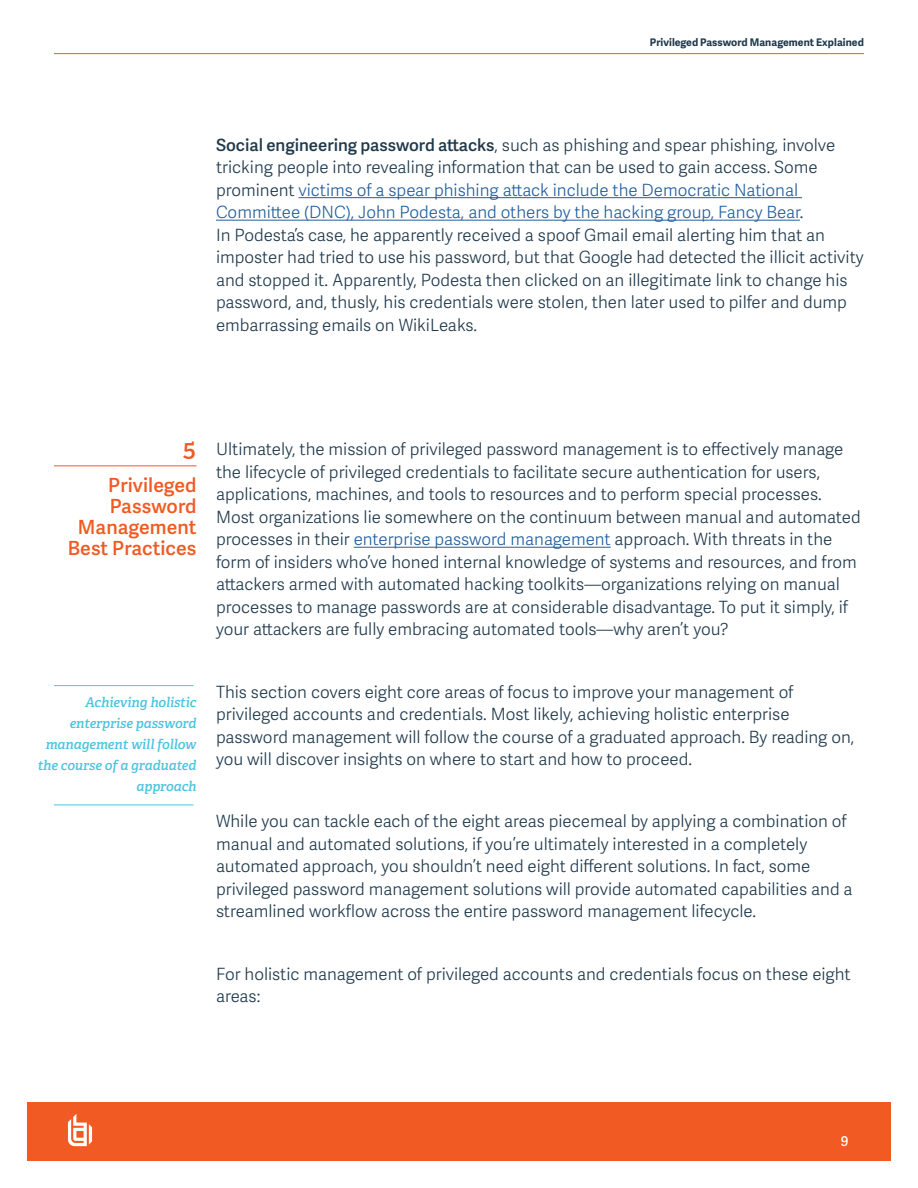
<style>
.page{position:relative;width:918px;height:1188px;background:#fff}
.page>*{position:absolute;margin:0;border:0;box-sizing:border-box;transform-origin:0 0}
.t1{font:600 24.3px "Adelle";color:#f15a22}
.t2{font:600 19.5px/21px "Adelle Sans";letter-spacing:.005em;color:#f15a22;text-align:right}
.t3{font:300 16.8px/22.5px "Adelle Sans";color:#1e384b}
.t4{font:italic 600 13.5px/21px "Adelle";letter-spacing:-.005em;color:#4cc3e0;text-align:right}
.t5{font:600 13.5px "Adelle Sans";color:#fff}
.t6{font:700 10.5px "Adelle Sans";letter-spacing:.005em;color:#1e384b}
.s1{font-weight:600}
.s2{color:#215e9e}
</style>
<div class="page">
<hr style="left:54px;top:465px;width:142px;height:1px;background:#f15a22">
<hr style="left:299px;top:197px;width:503px;height:1px;background:#215e9e">
<hr style="left:216px;top:220px;width:584px;height:1px;background:#215e9e">
<hr style="left:354px;top:547px;width:257px;height:1px;background:#215e9e">
<hr style="left:54px;top:53px;width:810px;height:1px;background:#f15a22">
<div style="left:27px;top:1102px;width:864px;height:59px;background:#f15a22"></div>
<svg style="left:68px;top:1114px;width:24px;height:32px"></svg>
<hr style="left:54px;top:685px;width:139px;height:1px;background:#4cc3e0">
<hr style="left:54px;top:805px;width:139px;height:1px;background:#4cc3e0">
<p class="t6" style="left:650px;top:34px;width:216px">Privileged Password Management Explained</p>
<p class="t3" style="left:216px;top:133px;width:649px"><span class="s1">Social engineering password attacks</span>, such as phishing and spear phishing, involve tricking people into revealing information that can be used to gain access. Some prominent <span class="s2">victims of a spear phishing attack include the Democratic National Committee (DNC), John Podesta, and others by the hacking group, Fancy Bear</span>.<br>In Podesta’s case, he apparently received a spoof Gmail email alerting him that an imposter had tried to use his password, but that Google had detected the illicit activity and stopped it. Apparently, Podesta then clicked on an illegitimate link to change his password, and, thusly, his credentials were stolen, then later used to pilfer and dump embarrassing emails on WikiLeaks.</p>
<h1 class="t1" style="left:183px;top:433px;width:15px">5</h1>
<p class="t2" style="left:68px;top:473px;width:130px">Privileged<br>Password<br>Management<br>Best Practices</p>
<p class="t4" style="left:38px;top:692px;width:160px">Achieving holistic enterprise password management will follow the course of a graduated approach</p>
<p class="t3" style="left:216px;top:438px;width:646px">Ultimately, the mission of privileged password management is to effectively manage the lifecycle of privileged credentials to facilitate secure authentication for users, applications, machines, and tools to resources and to perform special processes.<br>Most organizations lie somewhere on the continuum between manual and automated processes in their <span class="s2">enterprise password management</span> approach. With threats in the form of insiders who’ve honed internal knowledge of systems and resources, and from attackers armed with automated hacking toolkits—organizations relying on manual processes to manage passwords are at considerable disadvantage. To put it simply, if your attackers are fully embracing automated tools—why aren’t you?</p>
<p class="t3" style="left:216px;top:680px;width:640px">This section covers eight core areas of focus to improve your management of privileged accounts and credentials. Most likely, achieving holistic enterprise password management will follow the course of a graduated approach. By reading on, you will discover insights on where to start and how to proceed.</p>
<p class="t3" style="left:216px;top:810px;width:638px">While you can tackle each of the eight areas piecemeal by applying a combination of manual and automated solutions, if you’re ultimately interested in a completely automated approach, you shouldn’t need eight different solutions. In fact, some privileged password management solutions will provide automated capabilities and a streamlined workflow across the entire password management lifecycle.</p>
<p class="t3" style="left:216px;top:962px;width:636px">For holistic management of privileged accounts and credentials focus on these eight areas:</p>
<p class="t5" style="left:841px;top:1132px;width:9px">9</p>
</div>
